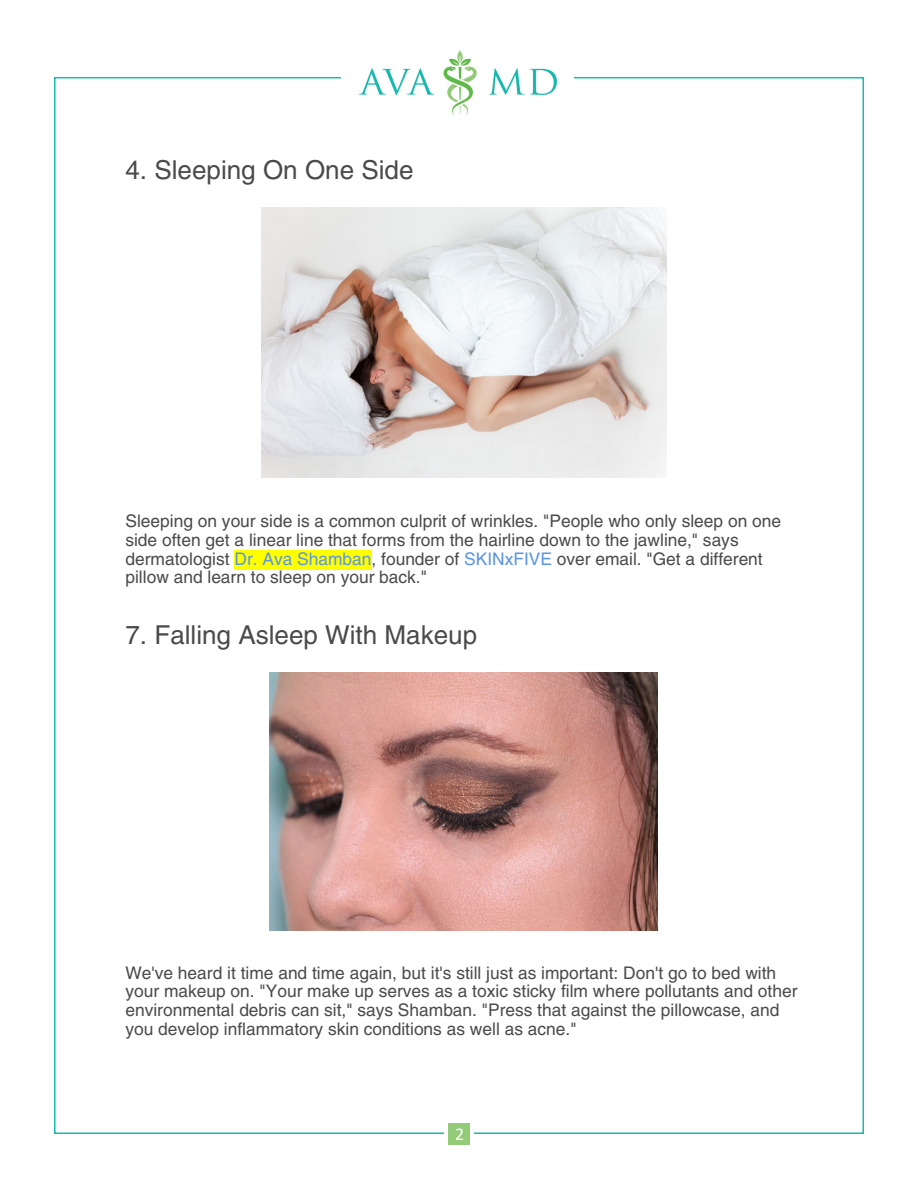
<style>
.page{position:relative;width:918px;height:1188px;background:#fff}
.page>*{position:absolute;margin:0;border:0;box-sizing:border-box;transform-origin:0 0}
.t1{font:26.1px "Helvetica";color:#4a4a4a}
.t2{font:18px "Calibri";color:#fff}
.t3{font:17.4px/18.8px "Helvetica";color:#4a4a4a}
.s1{color:#5b96e4}
</style>
<div class="page">
<img style="left:359px;top:50px;width:199px;height:65px">
<div style="left:448px;top:1123px;width:22px;height:22px;background:#93cb78"></div>
<div style="left:235px;top:551px;width:137px;height:19px;background:#ff0"></div>
<img style="left:261px;top:208px;width:406px;height:270px">
<img style="left:270px;top:672px;width:387px;height:258px">
<p class="t1" style="left:125px;top:155px;width:290px">4. Sleeping On One Side</p>
<p class="t3" style="left:125px;top:512px;width:657px">Sleeping on your side is a common culprit of wrinkles. "People who only sleep on one side often get a linear line that forms from the hairline down to the jawline," says dermatologist <span class="s1">Dr. Ava Shamban</span>, founder of <span class="s1">SKINxFIVE</span> over email. "Get a different pillow and learn to sleep on your back."</p>
<p class="t1" style="left:125px;top:620px;width:353px">7. Falling Asleep With Makeup</p>
<p class="t3" style="left:125px;top:963px;width:674px">We've heard it time and time again, but it's still just as important: Don't go to bed with your makeup on. "Your make up serves as a toxic sticky film where pollutants and other environmental debris can sit," says Shamban. "Press that against the pillowcase, and you develop inflammatory skin conditions as well as acne."</p>
<p class="t2" style="left:455px;top:1123px;width:11px">2</p>
</div>
